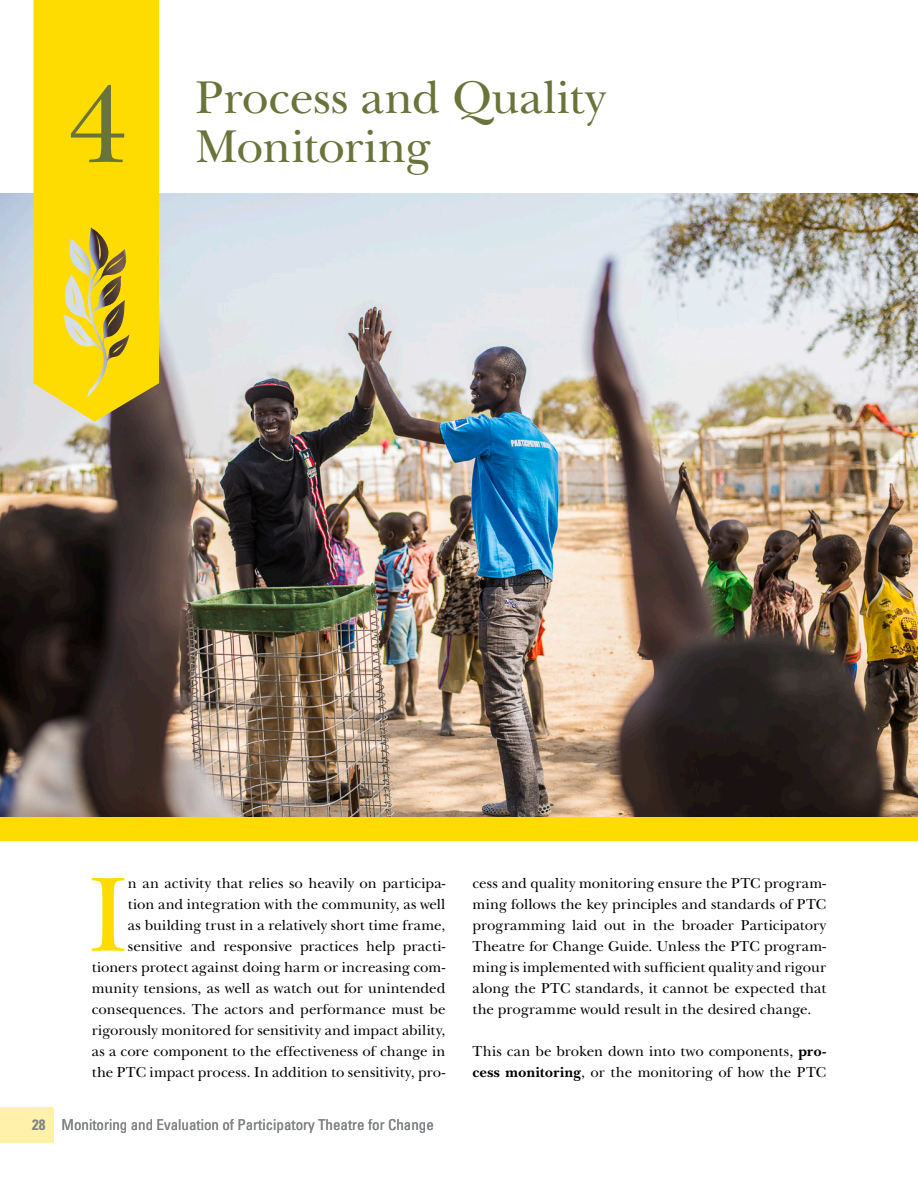
<style>
.page{position:relative;width:918px;height:1188px;background:#fff}
.page>*{position:absolute;margin:0;border:0;box-sizing:border-box;transform-origin:0 0}
.chapter{font:114px "New Baskerville Std";color:#69743b}
.t1{font:110.4px "New Baskerville Std";color:#ffdc01}
.Callout-_heading_1{font:48px "New Baskerville Std";letter-spacing:-.005em;color:#69743b}
.t2{font:15px/21px "New Baskerville Std";letter-spacing:.005em;color:#000;text-align:right}
.t3{font:condensed 15px "Univers LT Std";color:#808285}
.s1{font-weight:700}
</style>
<div class="page">
<div style="left:0;top:1107px;width:54px;height:36px;background:#fff0aa"></div>
<img style="left:0;top:194px;width:918px;height:623px">
<svg style="left:33px;top:0;width:126px;height:422px;fill:#ffdc01"></svg>
<div style="left:0;top:817px;width:918px;height:24px;background:#ffdc01"></div>
<p class="chapter" style="left:67px;top:59px;width:61px">4</p>
<p class="Callout-_heading_1" style="left:195px;top:69px;width:412px">Process and Quality</p>
<p class="Callout-_heading_1" style="left:195px;top:119px;width:237px">Monitoring</p>
<p class="t2" style="left:92px;top:872px;width:355px">n an activity that relies so heavily on participa-<br>tion and integration with the community, as well<br>as building trust in a relatively short time frame, sensitive and responsive practices help practi&shy;tioners protect against doing harm or increasing com&shy;munity tensions, as well as watch out for unintended consequences. The actors and performance must be rigorously monitored for sensitivity and impact ability, as a core component to the effectiveness of change in the PTC impact process. In addition to sensitivity, pro-</p>
<p class="t2" style="left:472px;top:872px;width:355px;text-align:justify">cess and quality monitoring ensure the PTC program&shy;ming follows the key principles and standards of PTC programming laid out in the broader Participatory Theatre for Change Guide. Unless the PTC program&shy;ming is implemented with sufficient quality and rigour along the PTC standards, it cannot be expected that the programme would result in the desired change.</p>
<p class="t1" style="left:88px;top:851px;width:41px">I</p>
<p class="t2" style="left:472px;top:1040px;width:355px;text-align:left">This can be broken down into two components, <span class="s1">pro&shy;cess monitoring</span>, or the monitoring of how the PTC</p>
<p class="t3" style="left:32px;top:1116px;width:403px"><span class="s1">28</span> Monitoring and Evaluation of Participatory Theatre for Change</p>
</div>
